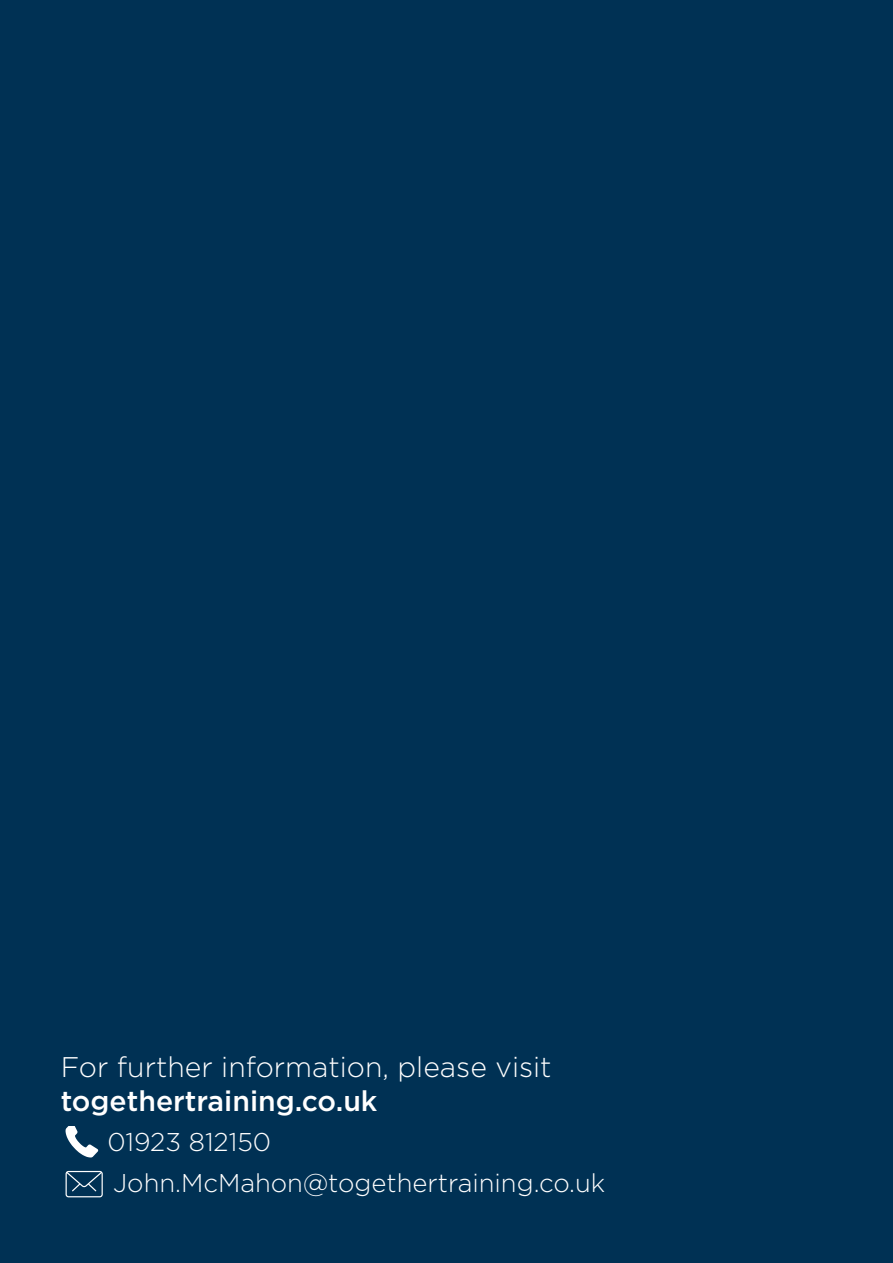
<style>
.page{position:relative;width:893px;height:1263px;background:#003154}
.page>*{position:absolute;margin:0;border:0;box-sizing:border-box;transform-origin:0 0}
.t1{font:300 28.35px "Gotham";color:#fff}
.t2{font:500 28.35px "Gotham";color:#fff}
.t3{font:300 25.65px/41px "Gotham";color:#fff}
</style>
<div class="page">
<svg style="left:66px;top:1126px;width:32px;height:31px"></svg>
<svg style="left:66px;top:1171px;width:37px;height:26px"></svg>
<p class="t1" style="left:61px;top:1049px;width:492px">For further information, please visit</p>
<p class="t2" style="left:61px;top:1082px;width:318px">togethertraining.co.uk</p>
<p class="t3" style="left:107px;top:1121px;width:499px">01923 812150<br>John.McMahon@togethertraining.co.uk</p>
</div>
